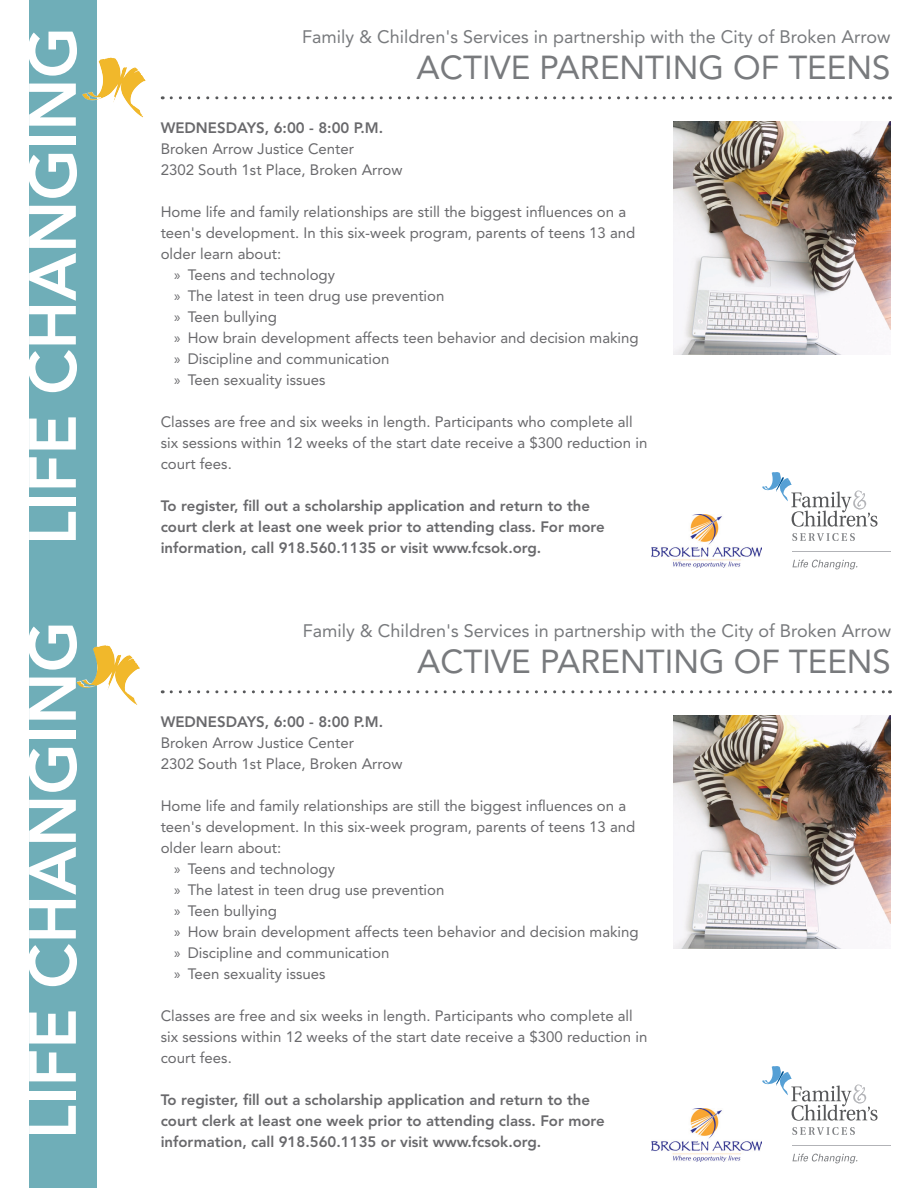
<style>
.page{position:relative;width:918px;height:1188px;background:#fff}
.page>*{position:absolute;margin:0;border:0;box-sizing:border-box;transform-origin:0 0}
.t1{font:800 66px "Avenir LT Std";color:#fff}
.t2{font:33px "Avenir LT Std";color:#787a7d}
.t3{font:18px "Avenir LT Std";color:#787a7d}
.t4{font:15px/21px "Avenir LT Std";color:#69696c}
.t5{font:800 15px/21px "Avenir LT Std";color:#69696c}
.s1{font-family:"Myriad Pro"}
</style>
<div class="page">
<div style="left:29px;top:0;width:67px;height:1188px;background:#6faeb8"></div>
<svg style="left:171px;top:96px;width:720px;height:3px"></svg>
<svg style="left:792px;top:560px;width:65px;height:9px"></svg>
<svg style="left:792px;top:533px;width:63px;height:8px"></svg>
<hr style="left:793px;top:551px;width:98px;height:1px;background:#b2b3b7">
<svg style="left:762px;top:472px;width:116px;height:55px"></svg>
<img style="left:82px;top:58px;width:29px;height:42px">
<img style="left:673px;top:122px;width:218px;height:233px">
<img style="left:77px;top:645px;width:28px;height:43px">
<img style="left:651px;top:514px;width:111px;height:54px">
<svg style="left:171px;top:690px;width:720px;height:3px"></svg>
<svg style="left:792px;top:1154px;width:65px;height:9px"></svg>
<svg style="left:792px;top:1127px;width:63px;height:8px"></svg>
<hr style="left:793px;top:1145px;width:98px;height:1px;background:#b2b3b7">
<svg style="left:762px;top:1066px;width:116px;height:55px"></svg>
<img style="left:673px;top:716px;width:218px;height:233px">
<img style="left:651px;top:1108px;width:111px;height:54px">
<h1 class="t1" style="left:14px;top:545px;width:520px;rotate:-90deg">LIFE CHANGING</h1>
<h1 class="t1" style="left:14px;top:1139px;width:520px;rotate:-90deg">LIFE CHANGING</h1>
<p class="t3" style="left:302px;top:26px;width:590px">Family &amp; Children's Services in partnership with the City of Broken Arrow</p>
<h2 class="t2" style="left:417px;top:48px;width:19px">acti</h2>
<h2 class="t2" style="left:491px;top:48px;width:397px">ve parenti ng of teens</h2>
<p class="t5" style="left:161px;top:118px;width:224px">Wednesdays, 6:00 - 8:00 p.m.</p>
<p class="t4" style="left:161px;top:139px;width:243px">Broken Arrow Justice Center<br>2302 South 1st Place, Broken Arrow</p>
<p class="t4" style="left:161px;top:202px;width:467px">Home life and family relationships are still the biggest influences on a</p>
<p class="t4" style="left:161px;top:223px;width:476px">teen's development. In this six-week program, parents of teens 13 and</p>
<p class="t4" style="left:161px;top:244px;width:122px">older learn about:</p>
<p class="t4" style="left:174px;top:265px;width:162px"><span class="s1">»</span> Teens and technology</p>
<p class="t4" style="left:174px;top:286px;width:272px"><span class="s1">»</span> The latest in teen drug use prevention</p>
<p class="t4" style="left:174px;top:307px;width:104px"><span class="s1">»</span> Teen bullying</p>
<p class="t4" style="left:174px;top:328px;width:466px"><span class="s1">»</span> How brain development affects teen behavior and decision making</p>
<p class="t4" style="left:174px;top:349px;width:217px"><span class="s1">»</span> Discipline and communication</p>
<p class="t4" style="left:174px;top:370px;width:153px"><span class="s1">»</span> Teen sexuality issues</p>
<p class="t4" style="left:161px;top:412px;width:488px">Classes are free and six weeks in length. Participants who complete all six sessions within 12 weeks of the start date receive a $300 reduction in court fees.</p>
<p class="t5" style="left:161px;top:496px;width:446px">To register, fill out a scholarship application and return to the court clerk at least one week prior to attending class. For more information, call 918.560.1135 or visit www.fcsok.org.</p>
<p class="t3" style="left:303px;top:620px;width:590px">Family &amp; Children's Services in partnership with the City of Broken Arrow</p>
<h2 class="t2" style="left:417px;top:642px;width:19px">acti</h2>
<h2 class="t2" style="left:491px;top:642px;width:397px">ve parenti ng of teens</h2>
<p class="t5" style="left:161px;top:712px;width:224px">Wednesdays, 6:00 - 8:00 p.m.</p>
<p class="t4" style="left:161px;top:733px;width:243px">Broken Arrow Justice Center<br>2302 South 1st Place, Broken Arrow</p>
<p class="t4" style="left:161px;top:796px;width:467px">Home life and family relationships are still the biggest influences on a</p>
<p class="t4" style="left:161px;top:817px;width:476px">teen's development. In this six-week program, parents of teens 13 and</p>
<p class="t4" style="left:161px;top:838px;width:122px">older learn about:</p>
<p class="t4" style="left:174px;top:859px;width:162px"><span class="s1">»</span> Teens and technology</p>
<p class="t4" style="left:174px;top:880px;width:272px"><span class="s1">»</span> The latest in teen drug use prevention</p>
<p class="t4" style="left:174px;top:901px;width:104px"><span class="s1">»</span> Teen bullying</p>
<p class="t4" style="left:174px;top:922px;width:466px"><span class="s1">»</span> How brain development affects teen behavior and decision making</p>
<p class="t4" style="left:174px;top:943px;width:217px"><span class="s1">»</span> Discipline and communication</p>
<p class="t4" style="left:174px;top:964px;width:153px"><span class="s1">»</span> Teen sexuality issues</p>
<p class="t4" style="left:161px;top:1006px;width:488px">Classes are free and six weeks in length. Participants who complete all six sessions within 12 weeks of the start date receive a $300 reduction in court fees.</p>
<p class="t5" style="left:161px;top:1090px;width:446px">To register, fill out a scholarship application and return to the court clerk at least one week prior to attending class. For more information, call 918.560.1135 or visit www.fcsok.org.</p>
</div>
